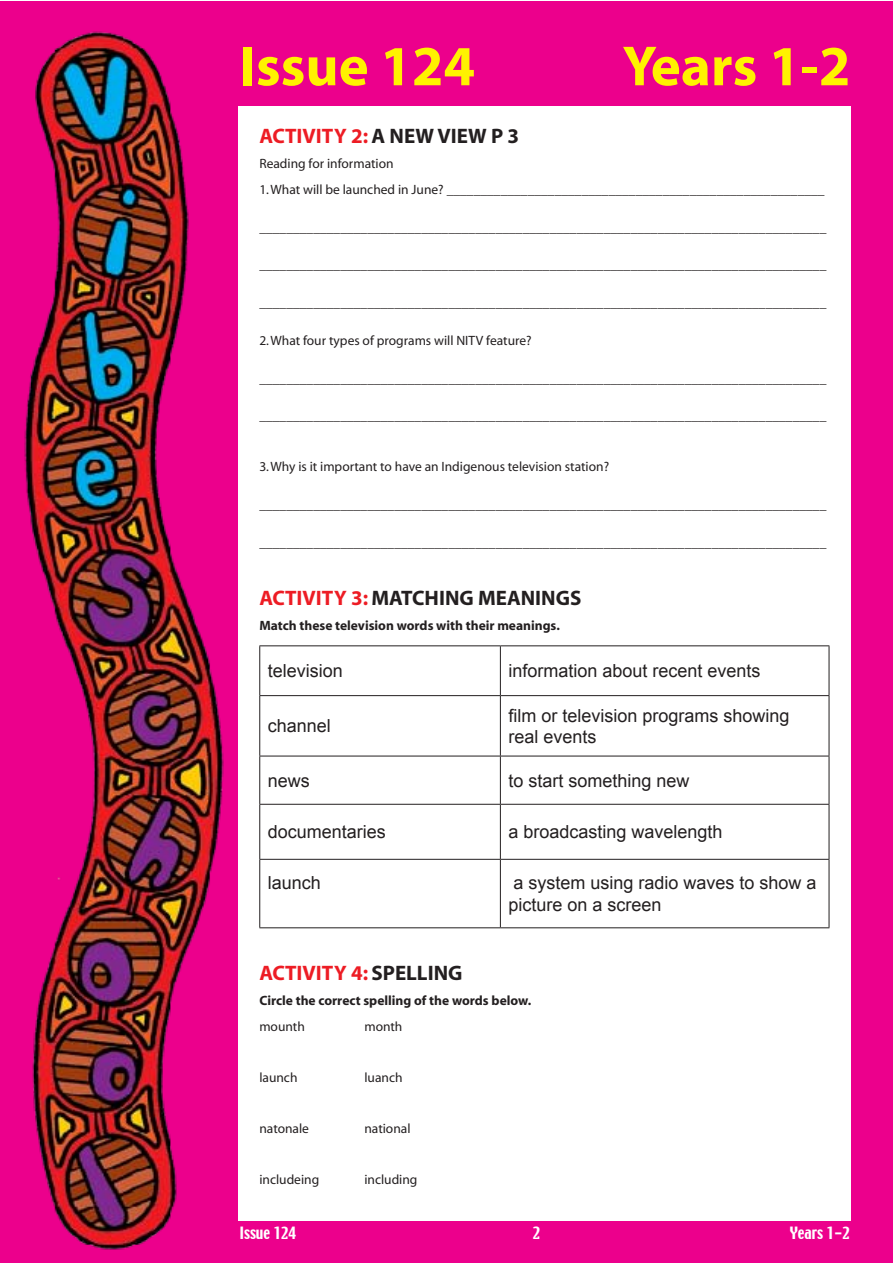
<style>
.page{position:relative;width:893px;height:1263px;background:#fff}
.page>*{position:absolute;margin:0;border:0;box-sizing:border-box;transform-origin:0 0}
.t1{font:700 57px "Myriad";color:#fff200}
.t2{font:700 21px "Myriad";color:#ed1c24}
.t3{font:700 21px "Myriad";color:#231f20}
.t4{font:18px/21.6px "Arial";color:#231f20}
.t5{font:15px "Techno";color:#fff}
.t6{font:13.5px "Myriad";color:#231f20}
.t7{font:700 13.5px "Myriad";color:#231f20}
.s1{color:#231f20}
.s2{color:#ed1c24}
.s3{font-size:15.15px}
</style>
<div class="page">
<div style="left:0;top:1px;width:893px;height:1262px;background:#ec008c"></div>
<div style="left:238px;top:106px;width:612px;height:1114px;background:#fff"></div>
<img style="left:24px;top:31px;width:200px;height:1219px">
<hr style="left:259px;top:645px;width:241px;height:1px;background:#231f20">
<hr style="left:259px;top:646px;width:1px;height:49px;background:#231f20">
<hr style="left:500px;top:645px;width:329px;height:1px;background:#231f20">
<hr style="left:500px;top:646px;width:1px;height:49px;background:#231f20">
<hr style="left:829px;top:646px;width:1px;height:49px;background:#231f20">
<hr style="left:259px;top:695px;width:241px;height:1px;background:#231f20">
<hr style="left:259px;top:696px;width:1px;height:60px;background:#231f20">
<hr style="left:500px;top:695px;width:329px;height:1px;background:#231f20">
<hr style="left:500px;top:696px;width:1px;height:60px;background:#231f20">
<hr style="left:829px;top:696px;width:1px;height:60px;background:#231f20">
<hr style="left:259px;top:756px;width:241px;height:1px;background:#231f20">
<hr style="left:259px;top:756px;width:1px;height:48px;background:#231f20">
<hr style="left:500px;top:756px;width:329px;height:1px;background:#231f20">
<hr style="left:500px;top:756px;width:1px;height:48px;background:#231f20">
<hr style="left:829px;top:756px;width:1px;height:48px;background:#231f20">
<hr style="left:259px;top:804px;width:241px;height:1px;background:#231f20">
<hr style="left:259px;top:805px;width:1px;height:54px;background:#231f20">
<hr style="left:500px;top:804px;width:329px;height:1px;background:#231f20">
<hr style="left:500px;top:805px;width:1px;height:54px;background:#231f20">
<hr style="left:829px;top:805px;width:1px;height:54px;background:#231f20">
<hr style="left:259px;top:859px;width:241px;height:1px;background:#231f20">
<hr style="left:259px;top:860px;width:1px;height:67px;background:#231f20">
<hr style="left:500px;top:859px;width:329px;height:1px;background:#231f20">
<hr style="left:500px;top:860px;width:1px;height:67px;background:#231f20">
<hr style="left:829px;top:860px;width:1px;height:67px;background:#231f20">
<hr style="left:259px;top:927px;width:241px;height:1px;background:#231f20">
<hr style="left:500px;top:927px;width:329px;height:1px;background:#231f20">
<h1 class="t1" style="left:240px;top:37px;width:237px">Issue 124</h1>
<h1 class="t1" style="left:622px;top:37px;width:229px">Years 1-2</h1>
<h2 class="t2" style="left:259px;top:125px;width:261px">Activity 2: <span class="s1">A new view p 3</span></h2>
<p class="t6" style="left:259px;top:157px;width:136px">Reading for information</p>
<p class="t6" style="left:259px;top:183px;width:567px">1. What will be launched in June? ________________________________________________________</p>
<p class="t6" style="left:259px;top:220px;width:568px">____________________________________________________________________________________</p>
<p class="t6" style="left:259px;top:258px;width:568px">____________________________________________________________________________________</p>
<p class="t6" style="left:259px;top:296px;width:568px">____________________________________________________________________________________</p>
<p class="t6" style="left:259px;top:334px;width:274px">2. What four types of programs will NITV feature?</p>
<p class="t6" style="left:259px;top:371px;width:568px">____________________________________________________________________________________</p>
<p class="t6" style="left:259px;top:409px;width:568px">____________________________________________________________________________________</p>
<p class="t6" style="left:259px;top:460px;width:351px">3. Why is it important to have an Indigenous television station?</p>
<p class="t6" style="left:259px;top:498px;width:568px">____________________________________________________________________________________</p>
<p class="t6" style="left:259px;top:536px;width:568px">____________________________________________________________________________________</p>
<h2 class="t3" style="left:259px;top:588px;width:324px"><span class="s2">Activity 3:</span> Matching meanings</h2>
<p class="t7" style="left:259px;top:619px;width:302px">Match these television words with their meanings.</p>
<h3 class="t4" style="left:268px;top:660px;width:77px">television</h3>
<h3 class="t4" style="left:508px;top:660px;width:254px">information about recent events</h3>
<h3 class="t4" style="left:268px;top:715px;width:65px">channel</h3>
<h3 class="t4" style="left:508px;top:704px;width:283px">film or television programs showing real events</h3>
<h3 class="t4" style="left:268px;top:769px;width:44px">news</h3>
<h3 class="t4" style="left:508px;top:769px;width:183px">to start something new</h3>
<h3 class="t4" style="left:268px;top:821px;width:120px">documentaries</h3>
<h3 class="t4" style="left:508px;top:821px;width:216px">a broadcasting wavelength</h3>
<h3 class="t4" style="left:268px;top:872px;width:55px">launch</h3>
<h3 class="t4" style="left:508px;top:872px;width:310px">a system using radio waves to show a picture on a screen</h3>
<h2 class="t2" style="left:259px;top:962px;width:205px">Activity 4: <span class="s1">Spelling</span></h2>
<p class="t7" style="left:259px;top:994px;width:273px">Circle the correct spelling of the words below.</p>
<p class="t6" style="left:259px;top:1019px;width:47px">mounth</p>
<p class="t6" style="left:364px;top:1019px;width:40px">month</p>
<p class="t6" style="left:259px;top:1070px;width:40px">launch</p>
<p class="t6" style="left:364px;top:1070px;width:40px">luanch</p>
<p class="t6" style="left:259px;top:1121px;width:51px">natonale</p>
<p class="t6" style="left:364px;top:1121px;width:48px">national</p>
<p class="t6" style="left:259px;top:1172px;width:61px">includeing</p>
<p class="t6" style="left:364px;top:1172px;width:55px">including</p>
<p class="t5" style="left:239px;top:1223px;width:58px">Issue 124</p>
<p class="t5" style="left:532px;top:1223px;width:10px">a<span class="s3">2</span></p>
<p class="t5" style="left:790px;top:1223px;width:62px">Years 1-2</p>
</div>
